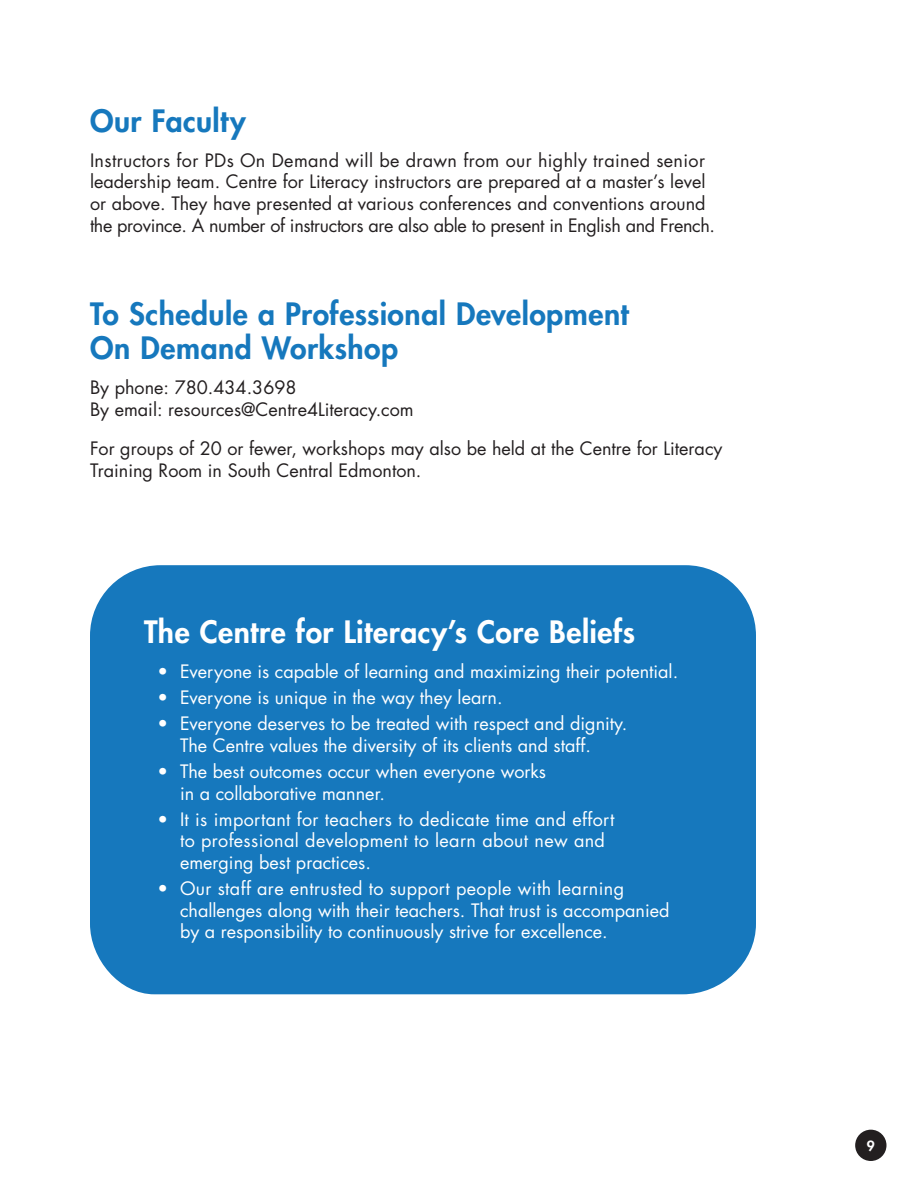
<style>
.page{position:relative;width:918px;height:1188px;background:#fff}
.page>*{position:absolute;margin:0;border:0;box-sizing:border-box;transform-origin:0 0}
.titre1{font:800 30px/34.5px "Futura";letter-spacing:.015em;color:#1678bd}
.titre1-2{font:800 30px "Futura";letter-spacing:.015em;color:#fff}
.body{font:18px/21.6px "Futura";color:#231f20}
.list{font:18px/21.6px "Futura";color:#fff}
.list-2{font:18px/21.6px "Futura";letter-spacing:.02em;color:#fff}
.t1{font:800 13.65px "Futura";color:#fff}
</style>
<div class="page">
<div style="left:855px;top:1130px;width:31px;height:31px;background:#231f20;border-radius:50%"></div>
<div style="left:90px;top:565px;width:666px;height:429px;background:#1678bd"></div>
<p class="titre1" style="left:90px;top:103px;width:157px">Our Faculty</p>
<p class="body" style="left:90px;top:150px;width:627px">Instructors for PDs On Demand will be drawn from our highly trained senior leadership team. Centre for Literacy instructors are prepared at a master’s level or above. They have presented at various conferences and conventions around the province. A number of instructors are also able to present in English and French.</p>
<p class="titre1" style="left:90px;top:296px;width:540px">To Schedule a Professional Development<br>On Demand Workshop</p>
<p class="body" style="left:90px;top:377px;width:208px">By phone: 780.434.3698</p>
<p class="body" style="left:90px;top:399px;width:325px">By email: resources@Centre4Literacy.com</p>
<p class="body" style="left:90px;top:438px;width:634px">For groups of 20 or fewer, workshops may also be held at the Centre for Literacy<br>Training Room in South Central Edmonton.</p>
<p class="titre1-2" style="left:144px;top:613px;width:493px">The Centre for Literacy’s Core Beliefs</p>
<p class="list" style="left:158px;top:661px;width:522px">• Everyone is capable of learning and maximizing their potential.</p>
<p class="list" style="left:158px;top:687px;width:347px">• Everyone is unique in the way they learn.</p>
<p class="list" style="left:180px;top:713px;width:449px;text-indent:-22px">• Everyone deserves to be treated with respect and dignity.<br>The Centre values the diversity of its clients and staff.</p>
<p class="list" style="left:180px;top:761px;width:368px;text-indent:-22px">• The best outcomes occur when everyone works in a collaborative manner.</p>
<p class="list-2" style="left:180px;top:808px;width:436px;text-indent:-22px">• It is important for teachers to dedicate time and effort to professional development to learn about new and emerging best practices.</p>
<p class="list" style="left:180px;top:878px;width:491px;text-indent:-22px">• Our staff are entrusted to support people with learning challenges along with their teachers. That trust is accompanied by a responsibility to continuously strive for excellence.</p>
<p class="t1" style="left:867px;top:1137px;width:9px">9</p>
</div>
